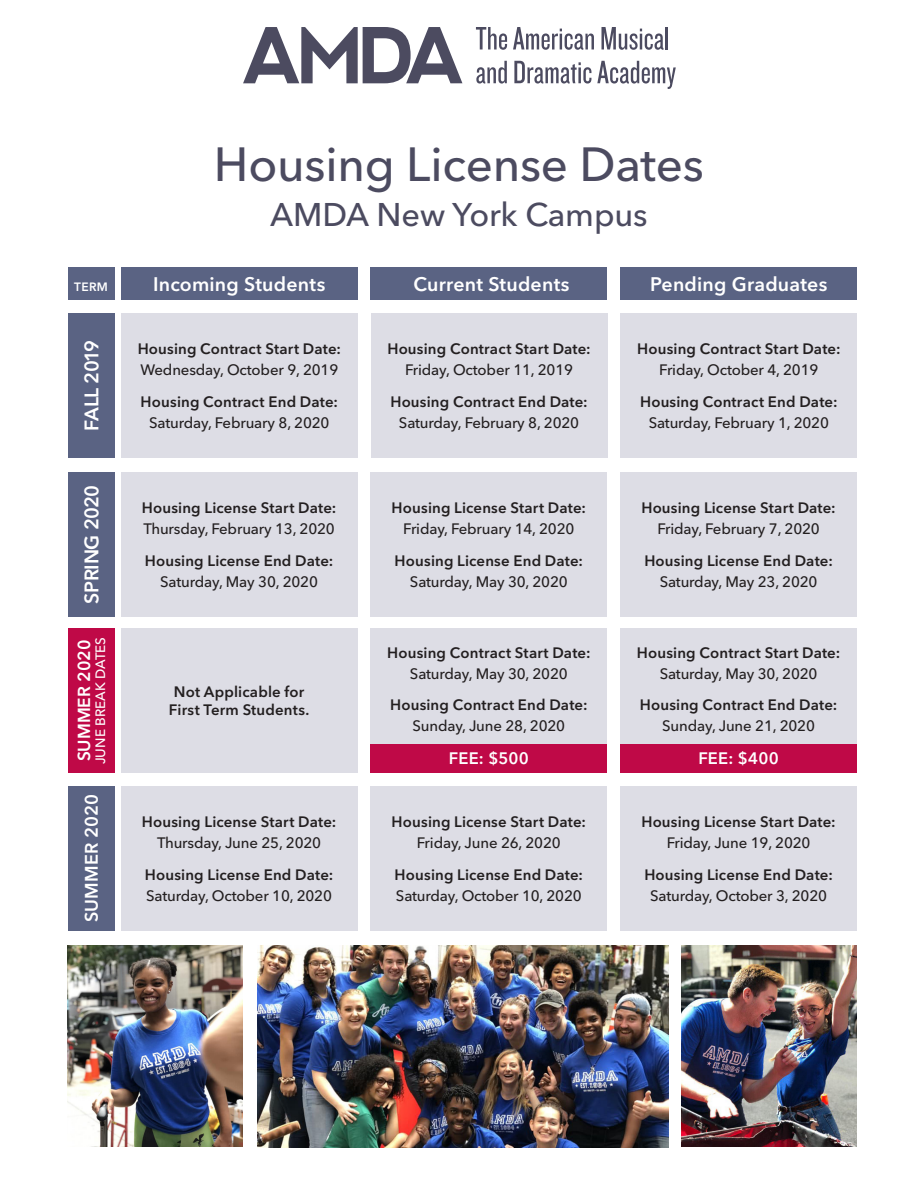
<style>
.page{position:relative;width:918px;height:1188px;background:#fff}
.page>*{position:absolute;margin:0;border:0;box-sizing:border-box;transform-origin:0 0}
.Main_Head_Heron{font:500 47.55px "Avenir Next LT Pro";letter-spacing:-.005em;color:#4c4b60}
.Main_Head_Heron-2{font:500 32.55px "Avenir Next LT Pro";letter-spacing:-.005em;color:#4c4b60}
.Table__Subhead{font:600 19.5px "Avenir Next LT Pro";letter-spacing:.01em;color:#fff}
.Table__Subhead-2{font:600 19.5px "Avenir Next LT Pro";letter-spacing:-.025em;color:#fff}
.Table__Subhead-3{font:600 18px "Avenir Next LT Pro";letter-spacing:.01em;color:#fff}
.Table__Subhead-4{font:600 17.25px "Avenir Next LT Pro";color:#fff}
.Table__Subhead-5{font:600 16.5px "Avenir Next LT Pro";letter-spacing:.01em;color:#fff}
.Table__BOLD{font:600 15px/18px "Avenir Next LT Pro";letter-spacing:.01em;color:#231f20;text-align:center}
.Table__REG_Copy{font:500 15px "Avenir Next LT Pro";letter-spacing:-.01em;color:#231f20}
.Table__Subhead-6{font:500 13.5px "Avenir Next LT Pro";color:#fff}
.Table__Subhead-7{font:600 12px "Avenir Next LT Pro";color:#fff}
</style>
<div class="page">
<div style="left:121px;top:268px;width:236px;height:32px;background:#5a6383"></div>
<div style="left:371px;top:268px;width:236px;height:32px;background:#5a6383"></div>
<div style="left:621px;top:268px;width:236px;height:32px;background:#5a6383"></div>
<div style="left:68px;top:268px;width:46px;height:32px;background:#5a6383"></div>
<svg style="left:243px;top:27px;width:219px;height:56px"></svg>
<svg style="left:476px;top:27px;width:31px;height:23px"></svg>
<svg style="left:513px;top:27px;width:81px;height:23px"></svg>
<svg style="left:601px;top:27px;width:62px;height:23px"></svg>
<hr style="left:666px;top:27px;width:2px;height:22px;background:#4c4b60">
<svg style="left:476px;top:61px;width:31px;height:23px"></svg>
<svg style="left:514px;top:61px;width:77px;height:23px"></svg>
<svg style="left:597px;top:61px;width:79px;height:28px"></svg>
<div style="left:121px;top:313px;width:236px;height:144px;background:#dddde5"></div>
<div style="left:371px;top:313px;width:236px;height:144px;background:#dddde5"></div>
<div style="left:621px;top:313px;width:236px;height:144px;background:#dddde5"></div>
<div style="left:68px;top:313px;width:46px;height:144px;background:#5a6383"></div>
<div style="left:121px;top:472px;width:236px;height:144px;background:#dddde5"></div>
<div style="left:371px;top:472px;width:236px;height:144px;background:#dddde5"></div>
<div style="left:620px;top:472px;width:237px;height:144px;background:#dddde5"></div>
<div style="left:68px;top:472px;width:46px;height:144px;background:#5a6383"></div>
<div style="left:121px;top:786px;width:236px;height:144px;background:#dddde5"></div>
<div style="left:371px;top:786px;width:236px;height:144px;background:#dddde5"></div>
<div style="left:620px;top:786px;width:237px;height:144px;background:#dddde5"></div>
<div style="left:68px;top:786px;width:46px;height:144px;background:#5a6383"></div>
<div style="left:68px;top:629px;width:46px;height:144px;background:#bf0947"></div>
<div style="left:121px;top:629px;width:236px;height:144px;background:#dddde5"></div>
<div style="left:371px;top:629px;width:236px;height:120px;background:#dddde5"></div>
<div style="left:371px;top:744px;width:236px;height:29px;background:#bf0947"></div>
<div style="left:620px;top:629px;width:237px;height:120px;background:#dddde5"></div>
<div style="left:620px;top:744px;width:237px;height:29px;background:#bf0947"></div>
<img style="left:68px;top:946px;width:174px;height:201px">
<img style="left:257px;top:946px;width:411px;height:202px">
<img style="left:681px;top:946px;width:175px;height:201px">
<p class="Main_Head_Heron" style="left:214px;top:136px;width:492px">Housing License Dates</p>
<p class="Main_Head_Heron-2" style="left:270px;top:195px;width:379px">AMDA New York Campus</p>
<p class="Table__Subhead-7" style="left:74px;top:280px;width:35px">TERM</p>
<p class="Table__Subhead" style="left:153px;top:272px;width:174px">Incoming Students</p>
<p class="Table__Subhead" style="left:413px;top:272px;width:158px">Current Students</p>
<p class="Table__Subhead" style="left:650px;top:272px;width:179px">Pending Graduates</p>
<p class="Table__Subhead" style="left:80px;top:431px;width:93px;rotate:-90deg">FALL 2019</p>
<p class="Table__Subhead-2" style="left:80px;top:604px;width:120px;rotate:-90deg">SPRING 2020</p>
<p class="Table__Subhead-4" style="left:74px;top:761px;width:123px;rotate:-90deg">SUMMER 2020</p>
<p class="Table__Subhead-6" style="left:92px;top:764px;width:129px;rotate:-90deg">JUNE BREAK DATES</p>
<p class="Table__Subhead-3" style="left:81px;top:922px;width:130px;rotate:-90deg">SUMMER 2020</p>
<p class="Table__BOLD" style="left:138px;top:340px;width:205px">Housing Contract Start Date:</p>
<p class="Table__REG_Copy" style="left:140px;top:361px;width:199px">Wednesday, October 9, 2019</p>
<p class="Table__BOLD" style="left:141px;top:392px;width:199px">Housing Contract End Date:</p>
<p class="Table__REG_Copy" style="left:149px;top:413px;width:182px">Saturday, February 8, 2020</p>
<p class="Table__BOLD" style="left:142px;top:499px;width:196px">Housing License Start Date:</p>
<p class="Table__REG_Copy" style="left:143px;top:520px;width:193px">Thursday, February 13, 2020</p>
<p class="Table__BOLD" style="left:145px;top:551px;width:190px">Housing License End Date:</p>
<p class="Table__REG_Copy" style="left:160px;top:572px;width:159px">Saturday, May 30, 2020</p>
<p class="Table__BOLD" style="left:169px;top:683px;width:142px">Not Applicable for<br>First Term Students.</p>
<p class="Table__BOLD" style="left:142px;top:813px;width:196px">Housing License Start Date:</p>
<p class="Table__REG_Copy" style="left:157px;top:834px;width:166px">Thursday, June 25, 2020</p>
<p class="Table__BOLD" style="left:145px;top:865px;width:190px">Housing License End Date:</p>
<p class="Table__REG_Copy" style="left:146px;top:886px;width:187px">Saturday, October 10, 2020</p>
<p class="Table__BOLD" style="left:387px;top:340px;width:205px">Housing Contract Start Date:</p>
<p class="Table__REG_Copy" style="left:405px;top:361px;width:169px">Friday, October 11, 2019</p>
<p class="Table__BOLD" style="left:390px;top:392px;width:199px">Housing Contract End Date:</p>
<p class="Table__REG_Copy" style="left:399px;top:413px;width:182px">Saturday, February 8, 2020</p>
<p class="Table__BOLD" style="left:392px;top:499px;width:196px">Housing License Start Date:</p>
<p class="Table__REG_Copy" style="left:403px;top:520px;width:173px">Friday, February 14, 2020</p>
<p class="Table__BOLD" style="left:395px;top:551px;width:190px">Housing License End Date:</p>
<p class="Table__REG_Copy" style="left:410px;top:572px;width:159px">Saturday, May 30, 2020</p>
<p class="Table__BOLD" style="left:387px;top:644px;width:205px">Housing Contract Start Date:</p>
<p class="Table__REG_Copy" style="left:410px;top:665px;width:159px">Saturday, May 30, 2020</p>
<p class="Table__BOLD" style="left:390px;top:696px;width:199px">Housing Contract End Date:</p>
<p class="Table__REG_Copy" style="left:413px;top:717px;width:154px">Sunday, June 28, 2020</p>
<p class="Table__Subhead-5" style="left:449px;top:749px;width:81px">FEE: $500</p>
<p class="Table__BOLD" style="left:392px;top:813px;width:196px">Housing License Start Date:</p>
<p class="Table__REG_Copy" style="left:417px;top:834px;width:145px">Friday, June 26, 2020</p>
<p class="Table__BOLD" style="left:395px;top:865px;width:190px">Housing License End Date:</p>
<p class="Table__REG_Copy" style="left:396px;top:886px;width:187px">Saturday, October 10, 2020</p>
<p class="Table__BOLD" style="left:637px;top:340px;width:205px">Housing Contract Start Date:</p>
<p class="Table__REG_Copy" style="left:659px;top:361px;width:161px">Friday, October 4, 2019</p>
<p class="Table__BOLD" style="left:640px;top:392px;width:199px">Housing Contract End Date:</p>
<p class="Table__REG_Copy" style="left:649px;top:413px;width:182px">Saturday, February 1, 2020</p>
<p class="Table__BOLD" style="left:641px;top:499px;width:196px">Housing License Start Date:</p>
<p class="Table__REG_Copy" style="left:657px;top:520px;width:164px">Friday, February 7, 2020</p>
<p class="Table__BOLD" style="left:644px;top:551px;width:190px">Housing License End Date:</p>
<p class="Table__REG_Copy" style="left:660px;top:572px;width:159px">Saturday, May 23, 2020</p>
<p class="Table__BOLD" style="left:637px;top:644px;width:205px">Housing Contract Start Date:</p>
<p class="Table__REG_Copy" style="left:660px;top:665px;width:159px">Saturday, May 30, 2020</p>
<p class="Table__BOLD" style="left:640px;top:696px;width:199px">Housing Contract End Date:</p>
<p class="Table__REG_Copy" style="left:662px;top:717px;width:154px">Sunday, June 21, 2020</p>
<p class="Table__Subhead-5" style="left:698px;top:749px;width:82px">FEE: $400</p>
<p class="Table__BOLD" style="left:641px;top:813px;width:196px">Housing License Start Date:</p>
<p class="Table__REG_Copy" style="left:667px;top:834px;width:145px">Friday, June 19, 2020</p>
<p class="Table__BOLD" style="left:644px;top:865px;width:190px">Housing License End Date:</p>
<p class="Table__REG_Copy" style="left:650px;top:886px;width:178px">Saturday, October 3, 2020</p>
</div>
